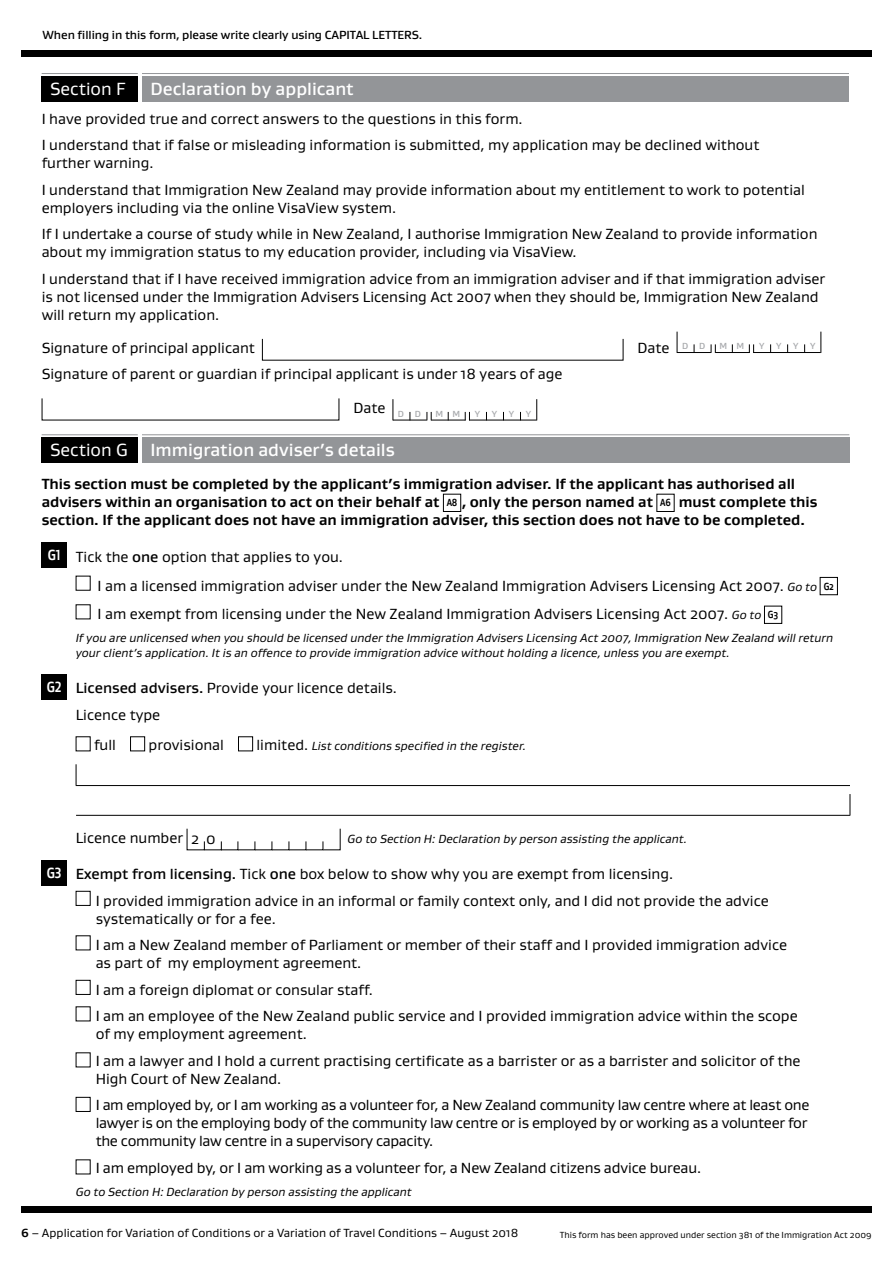
<style>
.page{position:relative;width:893px;height:1263px;background:#fff}
.page>*{position:absolute;margin:0;border:0;box-sizing:border-box;transform-origin:0 0}
.t1{font:500 18px "Gustan";color:#fff}
.t2{font:18px "Gustan";color:#fff}
.t3{font:15px/26.5px "Gustan";color:#000}
.t4{font:700 15px/18px "Gustan";color:#000}
.t5{font:15px/26.5px "Gustan";letter-spacing:-.02em;color:#000}
.t6{font:italic 12px/14.4px "Gustan";color:#000}
.t7{font:12px "Gustan";color:#000}
.t8{font:500 12px "Gustan";letter-spacing:-.005em;color:#000}
.t9{font:9px "Gustan";color:#000}
.t10{font:500 9px "Gustan";color:#a7a9ac}
.s1{font-size:10.5px}
.s2{font-weight:700;color:#fff}
.s3{font-weight:500}
.s4{font-style:italic;font-size:12px}
.s5{font-weight:700;font-size:10.5px}
.s6{font-style:normal;font-size:15px}
.s7{font-weight:700}
</style>
<div class="page">
<div style="left:21px;top:50px;width:851px;height:7px;background:#000"></div>
<div style="left:21px;top:1206px;width:851px;height:7px;background:#000"></div>
<div style="left:42px;top:77px;width:96px;height:25px;background:#000"></div>
<hr style="left:42px;top:73px;width:96px;height:1px;background:#939598">
<div style="left:142px;top:77px;width:707px;height:25px;background:#939598"></div>
<hr style="left:142px;top:73px;width:707px;height:1px;background:#939598">
<svg style="left:677px;top:332px;width:1px;height:20px"></svg>
<svg style="left:820px;top:332px;width:1px;height:20px"></svg>
<svg style="left:711px;top:344px;width:5px;height:9px"></svg>
<svg style="left:749px;top:344px;width:5px;height:8px"></svg>
<hr style="left:677px;top:352px;width:34px;height:1px;background:#000">
<hr style="left:715px;top:352px;width:35px;height:1px;background:#000">
<hr style="left:753px;top:352px;width:68px;height:1px;background:#000">
<svg style="left:41px;top:398px;width:299px;height:23px"></svg>
<svg style="left:393px;top:399px;width:1px;height:21px"></svg>
<svg style="left:536px;top:399px;width:1px;height:21px"></svg>
<svg style="left:427px;top:412px;width:5px;height:8px"></svg>
<svg style="left:465px;top:412px;width:5px;height:8px"></svg>
<hr style="left:393px;top:420px;width:34px;height:1px;background:#000">
<hr style="left:431px;top:420px;width:35px;height:1px;background:#000">
<hr style="left:469px;top:420px;width:68px;height:1px;background:#000">
<div style="left:42px;top:438px;width:96px;height:25px;background:#000"></div>
<hr style="left:42px;top:434px;width:96px;height:1px;background:#939598">
<div style="left:142px;top:438px;width:707px;height:25px;background:#939598"></div>
<hr style="left:142px;top:434px;width:707px;height:1px;background:#939598">
<div style="left:443px;top:494px;width:18px;height:18px;border:1px solid #000"></div>
<div style="left:42px;top:543px;width:25px;height:25px;background:#000"></div>
<div style="left:820px;top:577px;width:18px;height:18px;border:1px solid #000"></div>
<div style="left:764px;top:606px;width:18px;height:18px;border:1px solid #000"></div>
<div style="left:42px;top:674px;width:25px;height:25px;background:#000"></div>
<div style="left:130px;top:736px;width:15px;height:15px;border:1px solid #000"></div>
<div style="left:238px;top:736px;width:15px;height:15px;border:1px solid #000"></div>
<svg style="left:76px;top:764px;width:1px;height:21px"></svg>
<hr style="left:76px;top:785px;width:774px;height:1px;background:#000">
<svg style="left:850px;top:794px;width:1px;height:21px"></svg>
<hr style="left:76px;top:815px;width:774px;height:1px;background:#000">
<svg style="left:186px;top:828px;width:155px;height:22px"></svg>
<div style="left:42px;top:860px;width:25px;height:25px;background:#000"></div>
<div style="left:76px;top:891px;width:15px;height:15px;border:1px solid #000"></div>
<div style="left:76px;top:980px;width:15px;height:15px;border:1px solid #000"></div>
<div style="left:76px;top:1097px;width:15px;height:15px;border:1px solid #000"></div>
<p class="t8" style="left:43px;top:27px;width:381px">When filling in this form, please write clearly using CAPITAL LETTERS.</p>
<p class="t2" style="left:50px;top:77px;width:77px">Section F</p>
<p class="t1" style="left:150px;top:77px;width:205px">Declaration by applicant</p>
<p class="t3" style="left:42px;top:105px;width:719px">I have provided true and correct answers to the questions in this form.<br>I understand that if false or misleading information is submitted, my application may be declined without</p>
<p class="t3" style="left:42px;top:150px;width:765px">further warning.<br>I understand that Immigration New Zealand may provide information about my entitlement to work to potential</p>
<p class="t3" style="left:42px;top:194px;width:777px">employers including via the online VisaView system.<br>If I undertake a course of study while in New Zealand, I authorise Immigration New Zealand to provide information</p>
<p class="t3" style="left:42px;top:239px;width:785px">about my immigration status to my education provider, including via VisaView.<br>I understand that if I have received immigration advice from an immigration adviser and if that immigration adviser</p>
<p class="t3" style="left:42px;top:287px;width:779px;line-height:18px">is not licensed under the Immigration Advisers Licensing Act 2007 when they should be, Immigration New Zealand will return my application.</p>
<p class="t3" style="left:42px;top:334px;width:215px">Signature of principal applicant</p>
<p class="t3" style="left:638px;top:334px;width:69px">Date <sup>D</sup> <sup>D</sup></p>
<p class="t10" style="left:720px;top:340px;width:26px">M M</p>
<p class="t10" style="left:759px;top:340px;width:7px">Y</p>
<p class="t10" style="left:776px;top:340px;width:7px">Y</p>
<p class="t10" style="left:793px;top:340px;width:7px">Y</p>
<p class="t10" style="left:810px;top:340px;width:7px">Y</p>
<p class="t3" style="left:42px;top:361px;width:522px">Signature of parent or guardian if principal applicant is under 18 years of age</p>
<p class="t3" style="left:353px;top:394px;width:69px">Date <sub>D</sub> <sub>D</sub></p>
<p class="t10" style="left:435px;top:408px;width:26px">M M</p>
<p class="t10" style="left:475px;top:408px;width:7px">Y</p>
<p class="t10" style="left:492px;top:408px;width:7px">Y</p>
<p class="t10" style="left:509px;top:408px;width:7px">Y</p>
<p class="t10" style="left:526px;top:408px;width:7px">Y</p>
<p class="t2" style="left:50px;top:439px;width:79px">Section G</p>
<p class="t1" style="left:150px;top:438px;width:246px">Immigration adviser’s details</p>
<p class="t4" style="left:42px;top:475px;width:777px">This section must be completed by the applicant’s immigration adviser. If the applicant has authorised all advisers within an organisation to act on their behalf at <span class="s1">A8</span> , only the person named at <span class="s1">A6</span> must complete this section. If the applicant does not have an immigration adviser, this section does not have to be completed.</p>
<p class="t3" style="left:98px;top:542px;width:738px;line-height:28.7px;text-indent:-50px"><span class="s2">G1</span> Tick the <span class="s3">one</span> option that applies to you.<br>I am a licensed immigration adviser under the New Zealand Immigration Advisers Licensing Act 2007. <span class="s4">Go to</span> <span class="s5">G2<br></span>I am exempt from licensing under the New Zealand Immigration Advisers Licensing Act 2007. <span class="s4">Go to</span> <span class="s5">G3</span></p>
<p class="t6" style="left:76px;top:630px;width:759px">If you are unlicensed when you should be licensed under the Immigration Advisers Licensing Act 2007, Immigration New Zealand will return your client’s application. It is an offence to provide immigration advice without holding a licence, unless you are exempt.</p>
<p class="t3" style="left:76px;top:674px;width:323px;text-indent:-29px"><span class="s2">G2</span> <span class="s3">Licensed advisers.</span> Provide your licence details.<br>Licence type</p>
<p class="t3" style="left:94px;top:731px;width:23px">full</p>
<p class="t3" style="left:149px;top:731px;width:77px">provisional</p>
<p class="t6" style="left:257px;top:738px;width:271px"><span class="s6">limited.</span> List conditions specified in the register.</p>
<p class="t3" style="left:76px;top:824px;width:141px">Licence number 2 0</p>
<p class="t6" style="left:348px;top:831px;width:341px">Go to Section H: Declaration by person assisting the applicant.</p>
<p class="t3" style="left:96px;top:860px;width:675px;text-indent:-49px"><span class="s2">G3</span> <span class="s3">Exempt from licensing.</span> Tick <span class="s3">one</span> box below to show why you are exempt from licensing.<br>I provided immigration advice in an informal or family context only, and I did not provide the advice</p>
<p class="t3" style="left:96px;top:905px;width:693px">systematically or for a fee.<br>I am a New Zealand member of Parliament or member of their staff and I provided immigration advice</p>
<p class="t3" style="left:96px;top:949px;width:704px">as part of my employment agreement.<br>I am a foreign diplomat or consular staff.<br>I am an employee of the New Zealand public service and I provided immigration advice within the scope</p>
<p class="t3" style="left:96px;top:1020px;width:706px">of my employment agreement.<br>I am a lawyer and I hold a current practising certificate as a barrister or as a barrister and solicitor of the</p>
<p class="t5" style="left:96px;top:1065px;width:715px">High Court of New Zealand.<br>I am employed by, or I am working as a volunteer for, a New Zealand community law centre where at least one</p>
<p class="t5" style="left:96px;top:1114px;width:713px;line-height:18px">lawyer is on the employing body of the community law centre or is employed by or working as a volunteer for the community law centre in a supervisory capacity.</p>
<p class="t3" style="left:96px;top:1154px;width:607px">I am employed by, or I am working as a volunteer for, a New Zealand citizens advice bureau.</p>
<p class="t6" style="left:76px;top:1184px;width:338px">Go to Section H: Declaration by person assisting the applicant</p>
<p class="t7" style="left:21px;top:1225px;width:499px"><span class="s7">6</span> – Application for Variation of Conditions or a Variation of Travel Conditions – August 2018</p>
<p class="t9" style="left:560px;top:1229px;width:313px">This form has been approved under section 381 of the Immigration Act 2009</p>
</div>
